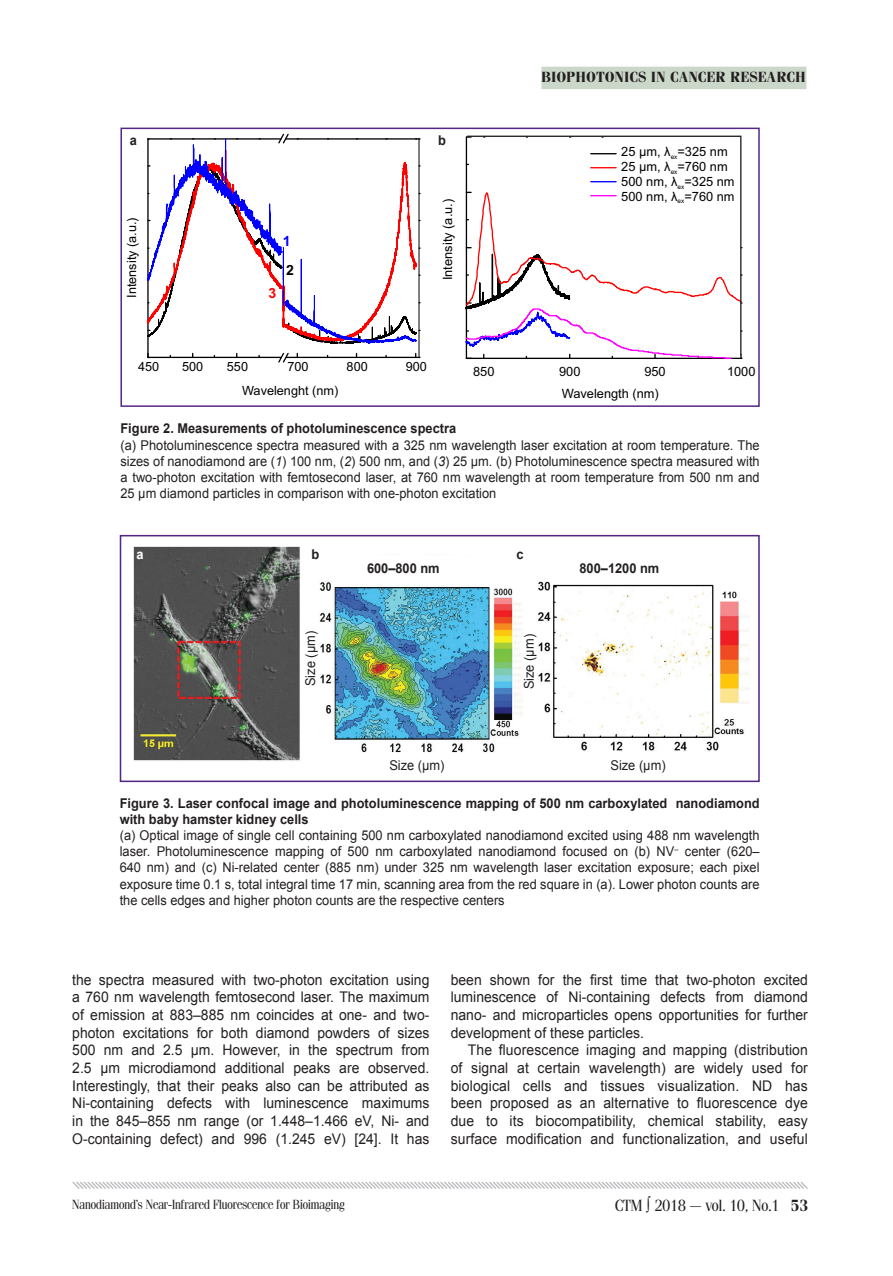
<style>
.page{position:relative;width:893px;height:1276px;background:#fff}
.page>*{position:absolute;margin:0;border:0;box-sizing:border-box;transform-origin:0 0}
.t1{font:16.5px "Simeiz";color:#231f20}
.t2{font:700 15px "Simeiz";letter-spacing:.04em;color:#231f20}
.t3{font:14.7px/17.7px "Arial";color:#231f20;text-align:justify;scale:.95 1}
.t4{font:700 14.1px "Arial";color:#00f}
.t5{font:700 14.1px "Arial";color:#000}
.t6{font:700 14.1px "Arial";color:#f00}
.t7{font:13.5px/16.2px "Arial";color:#231f20;text-align:justify;scale:.95 1}
.t8{font:700 13.5px/16.2px "Arial";color:#231f20;scale:.95 1}
.t9{font:13.5px "Simeiz";color:#231f20;scale:.95 1}
.t10{font:700 13.5px "Arial";color:#fff;scale:.95 1}
.t11{font:12.9px/14.9px "Arial";color:#000}
.t12{font:12.75px "Arial";color:#000}
.s1{font-style:italic}
.s2{font-weight:700}
</style>
<div class="page">
<svg style="left:72px;top:1181px;width:736px;height:8px"></svg>
<div style="left:541px;top:67px;width:265px;height:22px;background:#cbd8c9"></div>
<hr style="left:148px;top:357px;width:133px;height:1px;background:#000">
<svg style="left:277px;top:352px;width:13px;height:11px"></svg>
<hr style="left:286px;top:357px;width:133px;height:1px;background:#000">
<hr style="left:147px;top:139px;width:2px;height:218px;background:#000">
<svg style="left:415px;top:353px;width:5px;height:5px"></svg>
<hr style="left:419px;top:139px;width:1px;height:218px;background:#000">
<svg style="left:147px;top:133px;width:273px;height:211px"></svg>
<svg style="left:465px;top:192px;width:278px;height:168px"></svg>
<svg style="left:466px;top:135px;width:276px;height:221px"></svg>
<div style="left:120px;top:128px;width:640px;height:279px;border:2px solid #542685"></div>
<img style="left:133px;top:546px;width:616px;height:215px">
<div style="left:120px;top:535px;width:640px;height:247px;border:2px solid #542685"></div>
<p class="t8" style="left:130px;top:132px;width:9px">а</p>
<p class="t8" style="left:438px;top:132px;width:10px">b</p>
<p class="t12" style="left:123px;top:298px;width:82px;rotate:-90deg">Intensity (a.u.)</p>
<p class="t6" style="left:268px;top:283px;width:9px">3</p>
<p class="t4" style="left:283px;top:232px;width:9px">1</p>
<p class="t5" style="left:286px;top:261px;width:9px">2</p>
<p class="t11" style="left:441px;top:280px;width:83px;rotate:-90deg">Intensity (a.u.)</p>
<p class="t2" style="left:541px;top:69px;width:266px">BIOPHOTONICS IN CANCER RESEARCH</p>
<p class="t11" style="left:621px;top:146px;width:115px">25 µm, ë<sub>ex</sub>=325 nm<br>25 µm, ë<sub>ex</sub>=760 nm<br>500 nm, ë<sub>ex</sub>=325 nm<br>500 nm, ë<sub>ex</sub>=760 nm</p>
<p class="t12" style="left:138px;top:358px;width:23px">450</p>
<p class="t12" style="left:182px;top:358px;width:23px">500</p>
<p class="t12" style="left:227px;top:358px;width:23px">550</p>
<p class="t12" style="left:287px;top:358px;width:23px">700</p>
<p class="t12" style="left:347px;top:358px;width:23px">800</p>
<p class="t12" style="left:406px;top:358px;width:23px">900</p>
<p class="t12" style="left:242px;top:382px;width:98px">Wavelenght (nm)</p>
<p class="t11" style="left:473px;top:366px;width:23px">850</p>
<p class="t11" style="left:559px;top:366px;width:23px">900</p>
<p class="t11" style="left:644px;top:366px;width:23px">950</p>
<p class="t11" style="left:727px;top:366px;width:30px">1000</p>
<p class="t11" style="left:562px;top:387px;width:99px">Wavelength (nm)</p>
<p class="t8" style="left:120px;top:421px;width:355px">Figure 2. Measurements of photoluminescence spectra</p>
<p class="t7" style="left:120px;top:437px;width:674px">(a) Photoluminescence spectra measured with a 325 nm wavelength laser excitation at room temperature. The sizes of nanodiamond are (<span class="s1">1</span>) 100 nm, (<span class="s1">2</span>) 500 nm, and (<span class="s1">3</span>) 25 µm. (b) Photoluminescence spectra measured with a two-photon excitation with femtosecond laser, at 760 nm wavelength at room temperature from 500 nm and 25 µm diamond particles in comparison with one-photon excitation</p>
<p class="t10" style="left:137px;top:544px;width:9px">а</p>
<p class="t8" style="left:311px;top:546px;width:10px">b</p>
<p class="t8" style="left:516px;top:546px;width:9px">c</p>
<p class="t8" style="left:367px;top:560px;width:78px">600–800 nm</p>
<p class="t8" style="left:579px;top:560px;width:86px">800–1200 nm</p>
<p class="t7" style="left:302px;top:686px;width:60px;rotate:-90deg">Size (µm)</p>
<p class="t7" style="left:389px;top:757px;width:60px">Size (µm)</p>
<p class="t7" style="left:521px;top:689px;width:60px;rotate:-90deg">Size (µm)</p>
<p class="t7" style="left:610px;top:757px;width:60px">Size (µm)</p>
<p class="t8" style="left:120px;top:795px;width:675px">Figure 3. Laser confocal image and photoluminescence mapping of 500 nm carboxylated nanodiamond with baby hamster kidney cells</p>
<p class="t7" style="left:120px;top:827px;width:675px">(a) Optical image of single cell containing 500 nm carboxylated nanodiamond excited using 488 nm wavelength laser. Photoluminescence mapping of 500 nm carboxylated nanodiamond focused on (b) NV<sup>–</sup> center (620– 640 nm) and (c) Ni-related center (885 nm) under 325 nm wavelength laser excitation exposure; each pixel exposure time 0.1 s, total integral time 17 min, scanning area from the red square in (a). Lower photon counts are the cells edges and higher photon counts are the respective centers</p>
<p class="t3" style="left:72px;top:970px;width:377px">the spectra measured with two-photon excitation using a 760 nm wavelength femtosecond laser. The maximum of emission at 883–885 nm coincides at one- and two&shy;photon excitations for both diamond powders of sizes 500 nm and 2.5 µm. However, in the spectrum from 2.5 µm microdiamond additional peaks are observed.<br>Interestingly, that their peaks also can be attributed as Ni-containing defects with luminescence maximums in the 845–855 nm range (or 1.448–1.466 eV, Ni- and O-containing defect) and 996 (1.245 eV) [24]. It has</p>
<p class="t3" style="left:451px;top:970px;width:377px">been shown for the first time that two-photon excited luminescence of Ni-containing defects from diamond nano- and microparticles opens opportunities for further development of these particles.</p>
<p class="t3" style="left:451px;top:1041px;width:377px;text-indent:17px">The fluorescence imaging and mapping (distribution of signal at certain wavelength) are widely used for biological cells and tissues visualization. ND has been proposed as an alternative to fluorescence dye due to its biocompatibility, chemical stability, easy surface modification and functionalization, and useful</p>
<p class="t9" style="left:72px;top:1197px;width:288px">Nanodiamond’s Near-Infrared fluorescence for Bioimaging</p>
<p class="t1" style="left:615px;top:1197px;width:194px">СТМ ∫ 2018 — vol. 10, No.1 <span class="s2">53</span></p>
</div>
